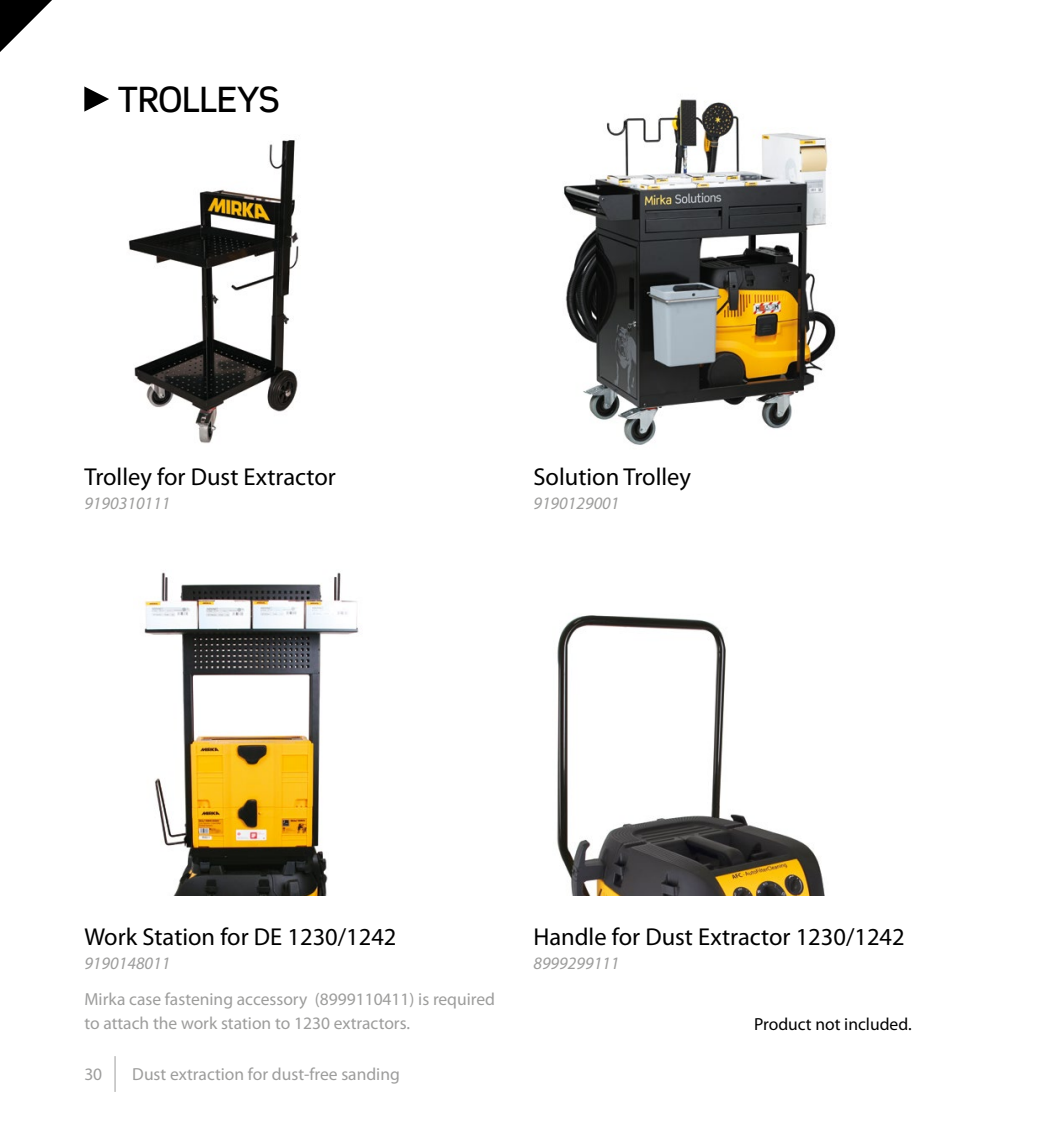
<style>
.page{position:relative;width:1042px;height:1141px;background:#fff}
.page>*{position:absolute;margin:0;border:0;box-sizing:border-box;transform-origin:0 0}
.t1{font:500 35px "Scene Pro";letter-spacing:-.015em;color:#000}
.t2{font:24.5px "Myriad Pro";color:#000}
.t3{font:17.5px/24.5px "Myriad Pro";color:#9d9d9c}
.t4{font:italic 17.5px "Myriad Pro";color:#9d9d9c}
.t5{font:17.5px "Myriad Pro";color:#000}
</style>
<div class="page">
<img style="left:563px;top:99px;width:273px;height:346px">
<img style="left:128px;top:140px;width:171px;height:303px">
<svg style="left:84px;top:86px;width:25px;height:26px"></svg>
<img style="left:144px;top:572px;width:215px;height:324px">
<img style="left:557px;top:615px;width:268px;height:281px">
<svg style="left:0;top:0;width:52px;height:52px"></svg>
<hr style="left:115px;top:1056px;width:1px;height:36px;background:#9d9d9c">
<h1 class="t1" style="left:118px;top:77px;width:164px">TROLLEYS</h1>
<h2 class="t2" style="left:84px;top:461px;width:253px">Trolley for Dust Extractor</h2>
<p class="t4" style="left:84px;top:493px;width:88px">9190310111</p>
<h2 class="t2" style="left:533px;top:461px;width:159px">Solution Trolley</h2>
<p class="t4" style="left:533px;top:493px;width:88px">9190129001</p>
<h2 class="t2" style="left:84px;top:921px;width:314px">Work Station for DE 1230/1242</h2>
<p class="t4" style="left:84px;top:953px;width:88px">9190148011</p>
<p class="t3" style="left:84px;top:986px;width:412px">Mirka case fastening accessory (8999110411) is required to attach the work station to 1230 extractors.</p>
<p class="t3" style="left:84px;top:1062px;width:19px">30</p>
<p class="t3" style="left:132px;top:1062px;width:269px">Dust extraction for dust-free sanding</p>
<h2 class="t2" style="left:533px;top:921px;width:373px">Handle for Dust Extractor 1230/1242</h2>
<p class="t4" style="left:533px;top:953px;width:88px">8999299111</p>
<p class="t5" style="left:754px;top:1013px;width:159px">Product not included.</p>
</div>
